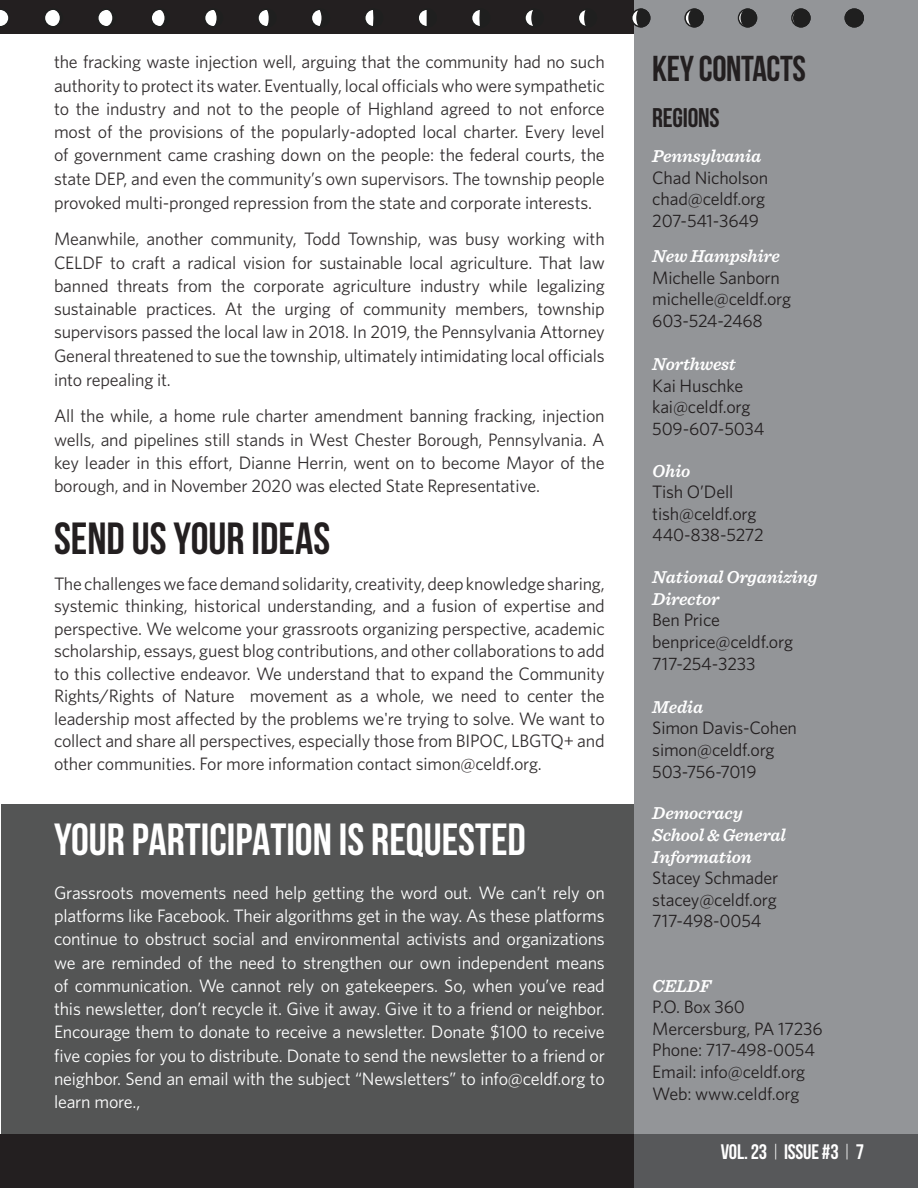
<style>
.page{position:relative;width:918px;height:1188px;background:#fff}
.page>*{position:absolute;margin:0;border:0;box-sizing:border-box;transform-origin:0 0}
.Title_2{font:700 45px "Bebas Neue";color:#fff}
.Title_2-2{font:700 45px "Bebas Neue";color:#231f20}
.t1{font:700 36px "Bebas Neue";letter-spacing:-.01em;color:#231f20}
.t2{font:700 27px "Bebas Neue";letter-spacing:-.01em;color:#231f20}
.t3{font:700 21px "Bebas Neue";letter-spacing:-.01em;color:#fff}
.t4{font:18px/23.4px "Whitney";letter-spacing:-.01em;color:#332f30;text-align:justify}
.Small_Caps{font:18px/23.2px "Whitney";letter-spacing:-.01em;color:#fff;text-align:justify}
.t5{font:18px "Whitney";letter-spacing:-.01em;color:#231f20}
.t6{font:italic 600 18px "Sentinel";letter-spacing:-.01em;color:#fff}
.s1{font-weight:400}
</style>
<div class="page">
<div style="left:0;top:1134px;width:918px;height:54px;background:#231f20"></div>
<div style="left:634px;top:1134px;width:284px;height:54px;background:#57585a"></div>
<div style="left:0;top:0;width:918px;height:34px;background:#231f20"></div>
<div style="left:1px;top:805px;width:637px;height:329px;background:#545555"></div>
<div style="left:634px;top:0;width:284px;height:1134px;background:#939598"></div>
<svg style="left:0;top:10px;width:9px;height:16px"></svg>
<div style="left:791px;top:8px;width:20px;height:20px;border:2px solid #1f1f1f;border-radius:50%"></div>
<svg style="left:792px;top:8px;width:19px;height:20px"></svg>
<div style="left:845px;top:9px;width:18px;height:18px;background:#1f1f1f;border-radius:50%"></div>
<div style="left:845px;top:8px;width:19px;height:20px;border:2px solid #1f1f1f;border-radius:50%"></div>
<div style="left:738px;top:8px;width:19px;height:20px;border:2px solid #1f1f1f;border-radius:50%"></div>
<svg style="left:740px;top:8px;width:18px;height:20px"></svg>
<svg style="left:685px;top:9px;width:18px;height:18px"></svg>
<div style="left:684px;top:8px;width:20px;height:20px;border:2px solid #1f1f1f;border-radius:50%"></div>
<svg style="left:688px;top:8px;width:16px;height:20px"></svg>
<svg style="left:632px;top:9px;width:18px;height:18px"></svg>
<div style="left:631px;top:8px;width:19px;height:20px;border:2px solid #1f1f1f;border-radius:50%"></div>
<svg style="left:636px;top:8px;width:15px;height:20px"></svg>
<svg style="left:578px;top:9px;width:18px;height:18px"></svg>
<div style="left:578px;top:8px;width:19px;height:20px;border:2px solid #1f1f1f;border-radius:50%"></div>
<svg style="left:583px;top:8px;width:14px;height:20px"></svg>
<svg style="left:525px;top:9px;width:18px;height:18px"></svg>
<div style="left:524px;top:8px;width:20px;height:20px;border:2px solid #1f1f1f;border-radius:50%"></div>
<svg style="left:531px;top:9px;width:13px;height:19px"></svg>
<div style="left:472px;top:9px;width:18px;height:18px;background:#fff;border-radius:50%"></div>
<div style="left:471px;top:8px;width:19px;height:20px;border:2px solid #1f1f1f;border-radius:50%"></div>
<svg style="left:479px;top:9px;width:11px;height:19px"></svg>
<div style="left:150px;top:8px;width:20px;height:20px;border:2px solid #1f1f1f;border-radius:50%"></div>
<svg style="left:150px;top:8px;width:17px;height:20px"></svg>
<div style="left:205px;top:9px;width:18px;height:18px;background:#1f1f1f;border-radius:50%"></div>
<div style="left:204px;top:8px;width:19px;height:20px;border:2px solid #1f1f1f;border-radius:50%"></div>
<svg style="left:204px;top:8px;width:15px;height:20px"></svg>
<div style="left:258px;top:9px;width:18px;height:18px;background:#1f1f1f;border-radius:50%"></div>
<div style="left:257px;top:8px;width:20px;height:20px;border:2px solid #1f1f1f;border-radius:50%"></div>
<svg style="left:257px;top:8px;width:14px;height:20px"></svg>
<div style="left:311px;top:9px;width:18px;height:18px;background:#1f1f1f;border-radius:50%"></div>
<div style="left:311px;top:8px;width:19px;height:20px;border:2px solid #1f1f1f;border-radius:50%"></div>
<svg style="left:311px;top:9px;width:13px;height:19px"></svg>
<div style="left:365px;top:9px;width:18px;height:18px;background:#1f1f1f;border-radius:50%"></div>
<div style="left:364px;top:8px;width:19px;height:20px;border:2px solid #1f1f1f;border-radius:50%"></div>
<svg style="left:364px;top:9px;width:12px;height:19px"></svg>
<div style="left:418px;top:9px;width:18px;height:18px;background:#fff;border-radius:50%"></div>
<div style="left:417px;top:8px;width:20px;height:20px;border:2px solid #1f1f1f;border-radius:50%"></div>
<svg style="left:426px;top:9px;width:11px;height:19px"></svg>
<div style="left:44px;top:8px;width:19px;height:20px;border:2px solid #1f1f1f;border-radius:50%"></div>
<svg style="left:44px;top:8px;width:18px;height:20px"></svg>
<div style="left:97px;top:8px;width:20px;height:20px;border:2px solid #1f1f1f;border-radius:50%"></div>
<svg style="left:97px;top:8px;width:18px;height:20px"></svg>
<p class="t4" style="left:54px;top:50px;width:552px">the fracking waste injection well, arguing that the community had no such authority to protect its water. Eventually, local officials who were sympathetic to the industry and not to the people of Highland agreed to not enforce most of the provisions of the popularly-adopted local charter. Every level of government came crashing down on the people: the federal courts, the state DEP, and even the community’s own supervisors. The township people provoked multi-pronged repression from the state and corporate interests.</p>
<p class="t4" style="left:54px;top:227px;width:552px">Meanwhile, another community, Todd Township, was busy working with CELDF to craft a radical vision for sustainable local agriculture. That law banned threats from the corporate agriculture industry while legalizing sustainable practices. At the urging of community members, township supervisors passed the local law in 2018. In 2019, the Pennsylvania Attorney General threatened to sue the township, ultimately intimidating local officials into repealing it.</p>
<p class="t4" style="left:54px;top:404px;width:552px">All the while, a home rule charter amendment banning fracking, injection wells, and pipelines still stands in West Chester Borough, Pennsylvania. A key leader in this effort, Dianne Herrin, went on to become Mayor of the borough, and in November 2020 was elected State Representative.</p>
<p class="Title_2-2" style="left:54px;top:513px;width:278px">SEND US YOUR IDEAS</p>
<p class="t4" style="left:54px;top:572px;width:552px;line-height:22.5px">The challenges we face demand solidarity, creativity, deep knowledge sharing, systemic thinking, historical understanding, and a fusion of expertise and perspective. We welcome your grassroots organizing perspective, academic scholarship, essays, guest blog contributions, and other collaborations to add to this collective endeavor. We understand that to expand the Community Rights/Rights of Nature movement as a whole, we need to center the leadership most affected by the problems we're trying to solve. We want to collect and share all perspectives, especially those from BIPOC, LBGTQ+ and other communities. For more information contact simon@celdf.org.</p>
<p class="Title_2" style="left:54px;top:815px;width:474px">YOUR PARTICIPATION IS REQUESTED</p>
<p class="Small_Caps" style="left:54px;top:880px;width:552px">Grassroots movements need help getting the word out. We can’t rely on platforms like Facebook. Their algorithms get in the way. As these platforms continue to obstruct social and environmental activists and organizations we are reminded of the need to strengthen our own independent means of communication. We cannot rely on gatekeepers. So, when you’ve read this newsletter, don’t recycle it. Give it away. Give it to a friend or neighbor.<br>Encourage them to donate to receive a newsletter. Donate $100 to receive five copies for you to distribute. Donate to send the newsletter to a friend or neighbor. Send an email with the subject “Newsletters” to info@celdf.org to learn more.,</p>
<p class="t1" style="left:652px;top:49px;width:155px">KEY CONTACTS</p>
<p class="t2" style="left:652px;top:103px;width:69px">REGIONS</p>
<p class="t6" style="left:652px;top:142px;width:111px">Pennsylvania</p>
<p class="t5" style="left:652px;top:165px;width:117px">Chad Nicholson</p>
<p class="t5" style="left:652px;top:187px;width:114px">chad@celdf.org</p>
<p class="t5" style="left:652px;top:209px;width:108px">207-541-3649</p>
<p class="t6" style="left:652px;top:242px;width:129px">New Hampshire</p>
<p class="t5" style="left:652px;top:265px;width:129px">Michelle Sanborn</p>
<p class="t5" style="left:652px;top:287px;width:140px">michelle@celdf.org</p>
<p class="t5" style="left:652px;top:308px;width:112px">603-524-2468</p>
<p class="t6" style="left:652px;top:350px;width:85px">Northwest</p>
<p class="t5" style="left:652px;top:373px;width:92px">Kai Huschke</p>
<p class="t5" style="left:652px;top:395px;width:100px">kai@celdf.org</p>
<p class="t5" style="left:652px;top:416px;width:114px">509-607-5034</p>
<p class="t6" style="left:652px;top:457px;width:40px">Ohio</p>
<p class="t5" style="left:652px;top:480px;width:82px">Tish O’Dell</p>
<p class="t5" style="left:652px;top:502px;width:106px">tish@celdf.org</p>
<p class="t5" style="left:652px;top:523px;width:113px">440-838-5272</p>
<p class="t6" style="left:652px;top:563px;width:167px">National Organizing</p>
<p class="t6" style="left:652px;top:585px;width:69px">Director</p>
<p class="t5" style="left:652px;top:608px;width:69px">Ben Price</p>
<p class="t5" style="left:652px;top:630px;width:142px">benprice@celdf.org</p>
<p class="t5" style="left:652px;top:651px;width:105px">717-254-3233</p>
<p class="t6" style="left:652px;top:693px;width:52px">Media</p>
<p class="t5" style="left:652px;top:716px;width:146px">Simon Davis-Cohen</p>
<p class="t5" style="left:652px;top:738px;width:124px">simon@celdf.org</p>
<p class="t5" style="left:652px;top:759px;width:106px">503-756-7019</p>
<p class="t6" style="left:652px;top:800px;width:92px">Democracy</p>
<p class="t6" style="left:652px;top:821px;width:135px">School &amp; General</p>
<p class="t6" style="left:652px;top:843px;width:101px">Information</p>
<p class="t5" style="left:652px;top:866px;width:128px">Stacey Schmader</p>
<p class="t5" style="left:652px;top:888px;width:126px">stacey@celdf.org</p>
<p class="t5" style="left:652px;top:909px;width:111px">717-498-0054</p>
<p class="t6" style="left:652px;top:972px;width:60px">CELDF</p>
<p class="t5" style="left:652px;top:995px;width:94px">P.O. Box 360</p>
<p class="t5" style="left:652px;top:1017px;width:172px">Mercersburg, PA 17236</p>
<p class="t5" style="left:652px;top:1038px;width:164px">Phone: 717-498-0054</p>
<p class="t5" style="left:652px;top:1060px;width:155px">Email: info@celdf.org</p>
<p class="t5" style="left:652px;top:1081px;width:149px">Web: www.celdf.org</p>
<p class="t3" style="left:721px;top:1140px;width:145px">VOL. 23 <span class="s1">|</span> ISSUE #3 <span class="s1">|</span> 7</p>
</div>
